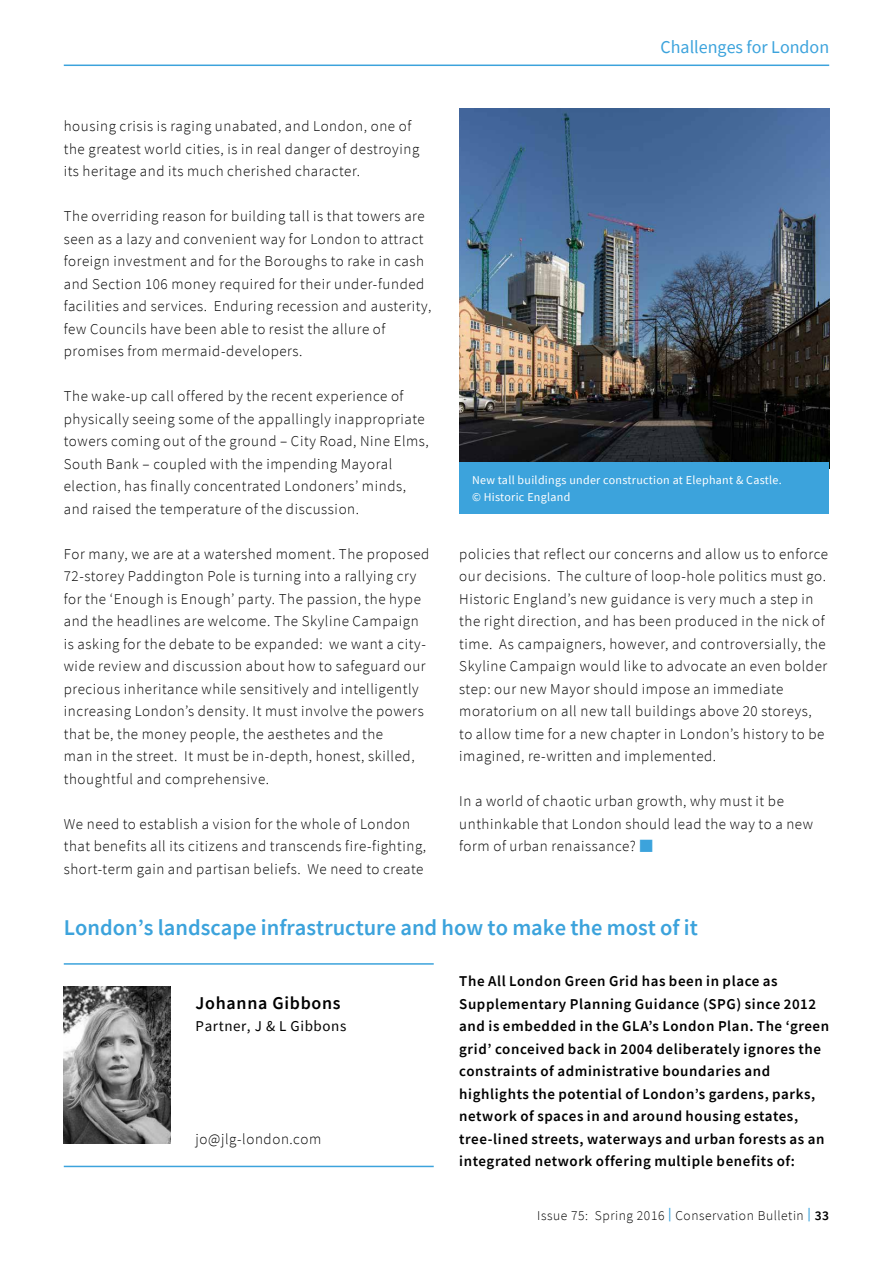
<style>
.page{position:relative;width:893px;height:1263px;background:#fff}
.page>*{position:absolute;margin:0;border:0;box-sizing:border-box;transform-origin:0 0}
.t1{font:600 22.5px "Source Sans Pro";color:#3ca3dc}
.t2{font:18px "Source Sans Pro";color:#3ca3dc}
.t3{font:600 18px "Source Sans Pro";letter-spacing:.04em;color:#000}
.t4{font:300 15px/22.5px "Source Sans Pro";letter-spacing:.04em;color:#000}
.t5{font:600 15px/22.5px "Source Sans Pro";letter-spacing:.04em;color:#000}
.t6{font:15px "Source Sans Pro";letter-spacing:.04em;color:#000}
.t7{font:300 13.5px "Source Sans Pro";letter-spacing:.04em;color:#000}
.Image_Captions{font:12px/16.5px "Source Sans Pro";letter-spacing:.025em;color:#fff}
.s1{color:#3ca3dc}
.s2{font-weight:600;color:#3ca3dc}
.s3{font-weight:600}
</style>
<div class="page">
<hr style="left:64px;top:65px;width:765px;height:1px;background:#3ca3dc">
<img style="left:459px;top:109px;width:370px;height:353px">
<div style="left:459px;top:462px;width:370px;height:52px;background:#3ca3dc"></div>
<img style="left:64px;top:986px;width:106px;height:158px">
<hr style="left:64px;top:1166px;width:370px;height:1px;background:#3ca3dc">
<hr style="left:64px;top:963px;width:370px;height:2px;background:#3ca3dc">
<p class="t4" style="left:64px;top:115px;width:357px">housing crisis is raging unabated, and London, one of the greatest world cities, is in real danger of destroying its heritage and its much cherished character.</p>
<p class="t4" style="left:64px;top:205px;width:369px">The overriding reason for building tall is that towers are seen as a lazy and convenient way for London to attract foreign investment and for the Boroughs to rake in cash and Section 106 money required for their under-funded facilities and services. Enduring recession and austerity, few Councils have been able to resist the allure of promises from mermaid-developers.</p>
<p class="t4" style="left:64px;top:385px;width:367px">The wake-up call offered by the recent experience of physically seeing some of the appallingly inappropriate towers coming out of the ground – City Road, Nine Elms, South Bank – coupled with the impending Mayoral election, has finally concentrated Londoners’ minds, and raised the temperature of the discussion.</p>
<p class="t4" style="left:64px;top:543px;width:367px">For many, we are at a watershed moment. The proposed 72-storey Paddington Pole is turning into a rallying cry for the ‘Enough is Enough’ party. The passion, the hype and the headlines are welcome. The Skyline Campaign is asking for the debate to be expanded: we want a city&shy;wide review and discussion about how to safeguard our precious inheritance while sensitively and intelligently increasing London’s density. It must involve the powers that be, the money people, the aesthetes and the<br>man in the street. It must be in-depth, honest, skilled, thoughtful and comprehensive.</p>
<p class="t4" style="left:64px;top:813px;width:364px">We need to establish a vision for the whole of London that benefits all its citizens and transcends fire-fighting, short-term gain and partisan beliefs. We need to create</p>
<p class="t2" style="left:660px;top:36px;width:170px">Challenges for London</p>
<p class="Image_Captions" style="left:472px;top:472px;width:311px">New tall buildings under construction at Elephant &amp; Castle. © Historic England</p>
<p class="t4" style="left:459px;top:543px;width:370px">policies that reflect our concerns and allow us to enforce our decisions. The culture of loop-hole politics must go.<br>Historic England’s new guidance is very much a step in the right direction, and has been produced in the nick of time. As campaigners, however, and controversially, the Skyline Campaign would like to advocate an even bolder step: our new Mayor should impose an immediate moratorium on all new tall buildings above 20 storeys, to allow time for a new chapter in London’s history to be imagined, re-written and implemented.</p>
<p class="t4" style="left:459px;top:790px;width:355px">In a world of chaotic urban growth, why must it be unthinkable that London should lead the way to a new form of urban renaissance? <span class="s1">■</span></p>
<p class="t1" style="left:64px;top:913px;width:636px">London’s landscape infrastructure and how to make the most of it</p>
<p class="t3" style="left:196px;top:991px;width:147px">Johanna Gibbons</p>
<p class="t6" style="left:196px;top:1017px;width:152px">Partner, J &amp; L Gibbons</p>
<p class="t4" style="left:196px;top:1128px;width:127px">jo@jlg-london.com</p>
<p class="t5" style="left:459px;top:970px;width:371px">The All London Green Grid has been in place as Supplementary Planning Guidance (SPG) since 2012 and is embedded in the GLA’s London Plan. The ‘green grid’ conceived back in 2004 deliberately ignores the constraints of administrative boundaries and highlights the potential of London’s gardens, parks, network of spaces in and around housing estates, tree-lined streets, waterways and urban forests as an integrated network offering multiple benefits of:</p>
<p class="t7" style="left:537px;top:1207px;width:293px">Issue 75: Spring 2016 <span class="s2">|</span> Conservation Bulletin <span class="s2">|</span> <span class="s3">33</span></p>
</div>
